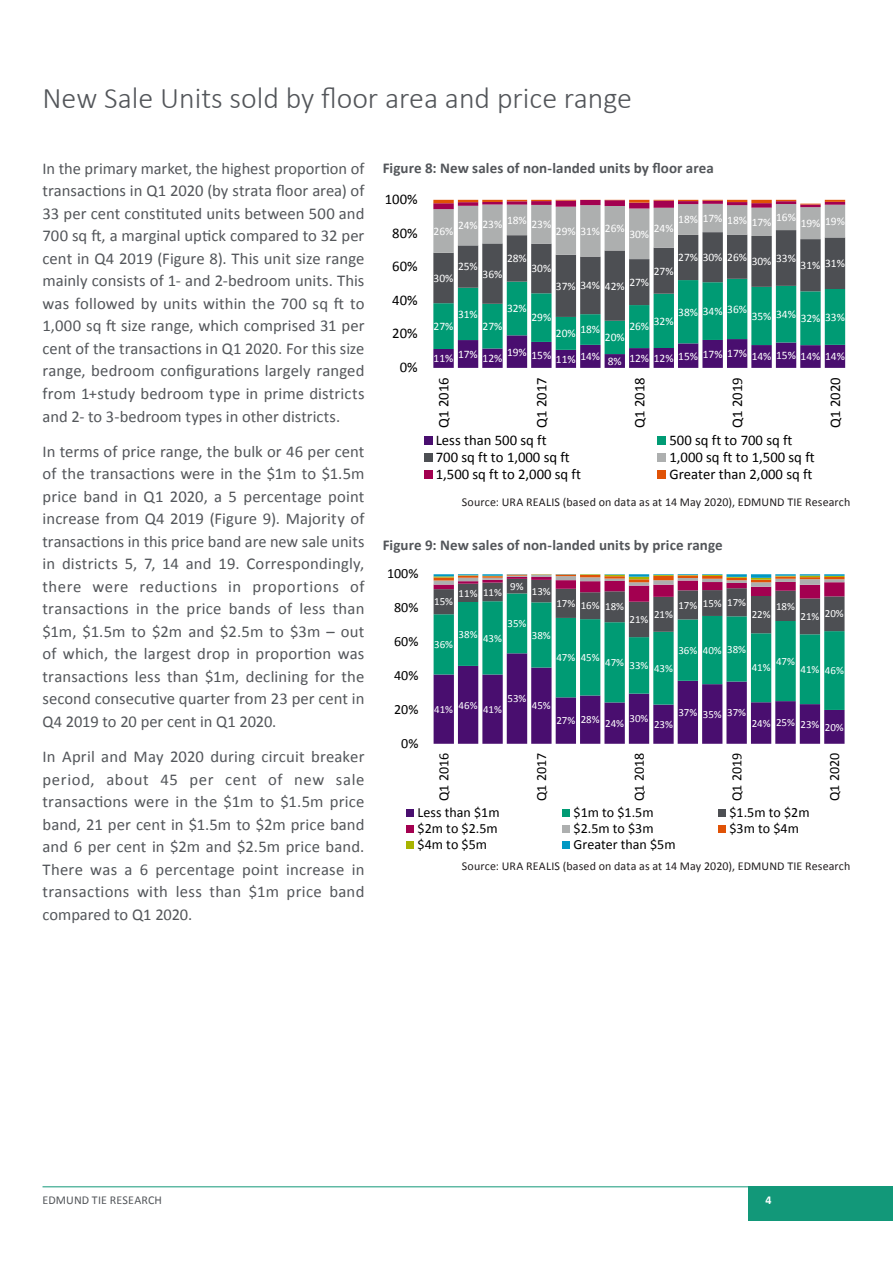
<style>
.page{position:relative;width:893px;height:1263px;background:#fff}
.page>*{position:absolute;margin:0;border:0;box-sizing:border-box;transform-origin:0 0}
.t1{font:300 30px "Calibri";color:#53565a}
.Bodytext{font:16.5px/22.5px "Calibri";color:#53565a;text-align:justify}
.Figure_Table_Header{font:700 15px "Calibri";letter-spacing:.005em;color:#53565a}
.t2{font:14.7px "Calibri";color:#000}
.t3{font:14.1px "Calibri";color:#000}
.t4{font:12px "Calibri";letter-spacing:.01em;color:#231f20}
.t5{font:12px "Calibri";letter-spacing:.01em;color:#53565a}
.t6{font:700 12px "Calibri";color:#fff}
.t7{font:11.55px "Calibri";letter-spacing:-.005em;color:#fff}
.t8{font:11.4px "Calibri";letter-spacing:-.005em;color:#fff}
.t9{font:10.95px "Calibri";letter-spacing:-.005em;color:#fff}
.s1{font-size:11.55px}
</style>
<div class="page">
<div style="left:748px;top:1187px;width:145px;height:34px;background:#129879"></div>
<hr style="left:43px;top:1186px;width:850px;height:1px;background:#129879">
<svg style="left:433px;top:200px;width:412px;height:168px;background:#6b878b"></svg>
<hr style="left:825px;top:200px;width:20px;height:2px;background:#e05206">
<div style="left:424px;top:437px;width:8px;height:8px;background:#490e6f"></div>
<div style="left:658px;top:437px;width:8px;height:8px;background:#009b74"></div>
<div style="left:424px;top:453px;width:8px;height:9px;background:#4d4f53"></div>
<div style="left:658px;top:453px;width:8px;height:9px;background:#adafaf"></div>
<div style="left:424px;top:470px;width:8px;height:9px;background:#a30050"></div>
<div style="left:658px;top:470px;width:8px;height:9px;background:#e05206"></div>
<svg style="left:434px;top:710px;width:410px;height:34px;background:#663586"></svg>
<svg style="left:434px;top:637px;width:410px;height:73px;background:#3b8788"></svg>
<svg style="left:434px;top:574px;width:410px;height:63px;background:#697d7b"></svg>
<hr style="left:824px;top:574px;width:20px;height:2px;background:#0098c3">
<div style="left:406px;top:809px;width:8px;height:8px;background:#490e6f"></div>
<div style="left:562px;top:809px;width:8px;height:8px;background:#009b74"></div>
<div style="left:718px;top:809px;width:8px;height:8px;background:#4d4f53"></div>
<div style="left:406px;top:825px;width:8px;height:8px;background:#a30050"></div>
<div style="left:562px;top:825px;width:8px;height:8px;background:#adafaf"></div>
<div style="left:718px;top:825px;width:8px;height:8px;background:#e05206"></div>
<div style="left:406px;top:841px;width:8px;height:8px;background:#a8b400"></div>
<div style="left:562px;top:841px;width:8px;height:8px;background:#0098c3"></div>
<p class="t1" style="left:43px;top:79px;width:591px">New Sale Units sold by floor area and price range</p>
<p class="Bodytext" style="left:43px;top:157px;width:323px">In the primary market, the highest proportion of transactions in Q1 2020 (by strata floor area) of 33 per cent constituted units between 500 and 700 sq ft, a marginal uptick compared to 32 per cent in Q4 2019 (Figure 8). This unit size range mainly consists of 1- and 2-bedroom units. This was followed by units within the 700 sq ft to 1,000 sq ft size range, which comprised 31 per cent of the transactions in Q1 2020. For this size range, bedroom configurations largely ranged from 1+study bedroom type in prime districts and 2- to 3-bedroom types in other districts.</p>
<p class="Bodytext" style="left:43px;top:440px;width:323px">In terms of price range, the bulk or 46 per cent of the transactions were in the $1m to $1.5m price band in Q1 2020, a 5 percentage point increase from Q4 2019 (Figure 9). Majority of transactions in this price band are new sale units in districts 5, 7, 14 and 19. Correspondingly, there were reductions in proportions of transactions in the price bands of less than $1m, $1.5m to $2m and $2.5m to $3m – out of which, the largest drop in proportion was transactions less than $1m, declining for the second consecutive quarter from 23 per cent in Q4 2019 to 20 per cent in Q1 2020.</p>
<p class="Bodytext" style="left:43px;top:745px;width:323px">In April and May 2020 during circuit breaker period, about 45 per cent of new sale transactions were in the $1m to $1.5m price band, 21 per cent in $1.5m to $2m price band and 6 per cent in $2m and $2.5m price band.<br>There was a 6 percentage point increase in transactions with less than $1m price band compared to Q1 2020.</p>
<p class="Figure_Table_Header" style="left:383px;top:158px;width:333px">Figure 8: New sales of non-landed units by floor area</p>
<p class="t2" style="left:385px;top:190px;width:34px">100%</p>
<p class="t2" style="left:392px;top:223px;width:27px">80%</p>
<p class="t2" style="left:392px;top:257px;width:27px">60%</p>
<p class="t2" style="left:392px;top:291px;width:27px">40%</p>
<p class="t2" style="left:392px;top:324px;width:27px">20%</p>
<p class="t2" style="left:400px;top:358px;width:19px">0%</p>
<p class="t8" style="left:678px;top:212px;width:119px">18% 17% <span class="s1">18%</span> 17% 16%</p>
<p class="t8" style="left:801px;top:215px;width:46px">19% 19%</p>
<p class="t8" style="left:458px;top:218px;width:95px">24% 23% <sup>18%</sup> <span class="s1">23%</span></p>
<p class="t8" style="left:654px;top:221px;width:21px">24%</p>
<p class="t8" style="left:556px;top:222px;width:70px"><span class="s1">29%</span> 31% 26%</p>
<p class="t8" style="left:629px;top:227px;width:21px">30%</p>
<p class="t8" style="left:434px;top:224px;width:21px">26%</p>
<p class="t8" style="left:678px;top:250px;width:119px">27% 30% 26% 30% 33%</p>
<p class="t8" style="left:801px;top:257px;width:46px">31% 31%</p>
<p class="t7" style="left:507px;top:251px;width:21px">28%</p>
<p class="t7" style="left:458px;top:259px;width:21px">25%</p>
<p class="t8" style="left:531px;top:261px;width:21px">30%</p>
<p class="t8" style="left:654px;top:264px;width:21px">27%</p>
<p class="t8" style="left:483px;top:266px;width:21px">36%</p>
<p class="t7" style="left:434px;top:271px;width:21px">30%</p>
<p class="t8" style="left:556px;top:278px;width:95px">37% 34% 42% 27%</p>
<p class="t8" style="left:507px;top:301px;width:21px">32%</p>
<p class="t8" style="left:678px;top:304px;width:70px">38% 34% 36%</p>
<p class="t8" style="left:458px;top:307px;width:21px">31%</p>
<p class="t8" style="left:752px;top:309px;width:95px">35% 34% 32% 33%</p>
<p class="t8" style="left:531px;top:310px;width:21px">29%</p>
<p class="t8" style="left:654px;top:314px;width:21px">32%</p>
<p class="t8" style="left:434px;top:319px;width:21px">27%</p>
<p class="t7" style="left:483px;top:319px;width:21px">27%</p>
<p class="t7" style="left:629px;top:319px;width:21px">26%</p>
<p class="t8" style="left:556px;top:324px;width:46px">20% 18%</p>
<p class="t8" style="left:605px;top:330px;width:21px">20%</p>
<p class="t8" style="left:434px;top:349px;width:413px">11% <sup>17%</sup> <span class="s1">12% </span><sup>19%</sup> 15% 11% 14% 8% 12% 12% 15% 17% 17% 14% 15% 14% 14%</p>
<p class="t2" style="left:434px;top:428px;width:52px;rotate:-90deg">Q1 2016</p>
<p class="t2" style="left:532px;top:428px;width:52px;rotate:-90deg">Q1 2017</p>
<p class="t2" style="left:630px;top:428px;width:52px;rotate:-90deg">Q1 2018</p>
<p class="t2" style="left:728px;top:428px;width:52px;rotate:-90deg">Q1 2019</p>
<p class="t2" style="left:826px;top:428px;width:52px;rotate:-90deg">Q1 2020</p>
<p class="t2" style="left:436px;top:431px;width:112px">Less than 500 sq ft</p>
<p class="t2" style="left:669px;top:431px;width:125px">500 sq ft to 700 sq ft</p>
<p class="t2" style="left:436px;top:448px;width:136px">700 sq ft to 1,000 sq ft</p>
<p class="t2" style="left:669px;top:448px;width:147px">1,000 sq ft to 1,500 sq ft</p>
<p class="t2" style="left:436px;top:465px;width:147px">1,500 sq ft to 2,000 sq ft</p>
<p class="t2" style="left:669px;top:465px;width:145px">Greater than 2,000 sq ft</p>
<p class="t4" style="left:462px;top:494px;width:390px">Source: URA REALIS (based on data as at 14 May 2020), EDMUND TIE Research</p>
<p class="Figure_Table_Header" style="left:383px;top:536px;width:342px">Figure 9: New sales of non-landed units by price range</p>
<p class="t3" style="left:387px;top:565px;width:33px">100%</p>
<p class="t3" style="left:394px;top:599px;width:26px">80%</p>
<p class="t3" style="left:394px;top:632px;width:26px">60%</p>
<p class="t3" style="left:394px;top:666px;width:26px">40%</p>
<p class="t3" style="left:394px;top:700px;width:26px">20%</p>
<p class="t3" style="left:401px;top:734px;width:19px">0%</p>
<p class="t9" style="left:510px;top:579px;width:15px">9%</p>
<p class="t9" style="left:532px;top:584px;width:20px">13%</p>
<p class="t9" style="left:459px;top:585px;width:45px">11% 11%</p>
<p class="t9" style="left:434px;top:595px;width:20px">15%</p>
<p class="t9" style="left:678px;top:596px;width:69px">17% 15% 17%</p>
<p class="t9" style="left:556px;top:599px;width:69px">17% 16% 18%</p>
<p class="t9" style="left:776px;top:599px;width:20px">18%</p>
<p class="t9" style="left:800px;top:608px;width:45px">21% 20%</p>
<p class="t9" style="left:654px;top:607px;width:20px">21%</p>
<p class="t9" style="left:752px;top:608px;width:20px">22%</p>
<p class="t9" style="left:630px;top:613px;width:20px">21%</p>
<p class="t9" style="left:507px;top:617px;width:20px">35%</p>
<p class="t9" style="left:459px;top:629px;width:45px">38% 43%</p>
<p class="t9" style="left:434px;top:638px;width:20px">36%</p>
<p class="t9" style="left:532px;top:628px;width:20px">38%</p>
<p class="t9" style="left:678px;top:643px;width:69px">36% 40% 38%</p>
<p class="t9" style="left:556px;top:651px;width:45px">47% 45%</p>
<p class="t9" style="left:776px;top:654px;width:20px">47%</p>
<p class="t9" style="left:605px;top:658px;width:69px">47% 33% 43%</p>
<p class="t9" style="left:752px;top:661px;width:20px">41%</p>
<p class="t9" style="left:800px;top:663px;width:45px">41% 46%</p>
<p class="t9" style="left:507px;top:692px;width:20px">53%</p>
<p class="t9" style="left:434px;top:702px;width:69px">41% 46% 41%</p>
<p class="t9" style="left:532px;top:699px;width:20px">45%</p>
<p class="t9" style="left:678px;top:706px;width:69px">37% 35% 37%</p>
<p class="t9" style="left:556px;top:713px;width:94px">27% 28% 24% 30%</p>
<p class="t9" style="left:654px;top:717px;width:20px">23%</p>
<p class="t9" style="left:752px;top:717px;width:94px">24% 25% 23% 20%</p>
<p class="t3" style="left:435px;top:801px;width:50px;rotate:-90deg">Q1 2016</p>
<p class="t3" style="left:533px;top:801px;width:50px;rotate:-90deg">Q1 2017</p>
<p class="t3" style="left:630px;top:801px;width:50px;rotate:-90deg">Q1 2018</p>
<p class="t3" style="left:728px;top:801px;width:50px;rotate:-90deg">Q1 2019</p>
<p class="t3" style="left:826px;top:801px;width:50px;rotate:-90deg">Q1 2020</p>
<p class="t3" style="left:418px;top:804px;width:83px">Less than $1m</p>
<p class="t3" style="left:574px;top:804px;width:82px">$1m to $1.5m</p>
<p class="t3" style="left:729px;top:804px;width:82px">$1.5m to $2m</p>
<p class="t3" style="left:418px;top:820px;width:82px">$2m to $2.5m</p>
<p class="t3" style="left:574px;top:820px;width:82px">$2.5m to $3m</p>
<p class="t3" style="left:729px;top:820px;width:71px">$3m to $4m</p>
<p class="t3" style="left:418px;top:836px;width:71px">$4m to $5m</p>
<p class="t3" style="left:574px;top:836px;width:104px">Greater than $5m</p>
<p class="t4" style="left:462px;top:859px;width:390px">Source: URA REALIS (based on data as at 14 May 2020), EDMUND TIE Research</p>
<p class="t5" style="left:43px;top:1193px;width:121px">EDMUND TIE RESEARCH</p>
<p class="t6" style="left:765px;top:1193px;width:8px">4</p>
</div>
